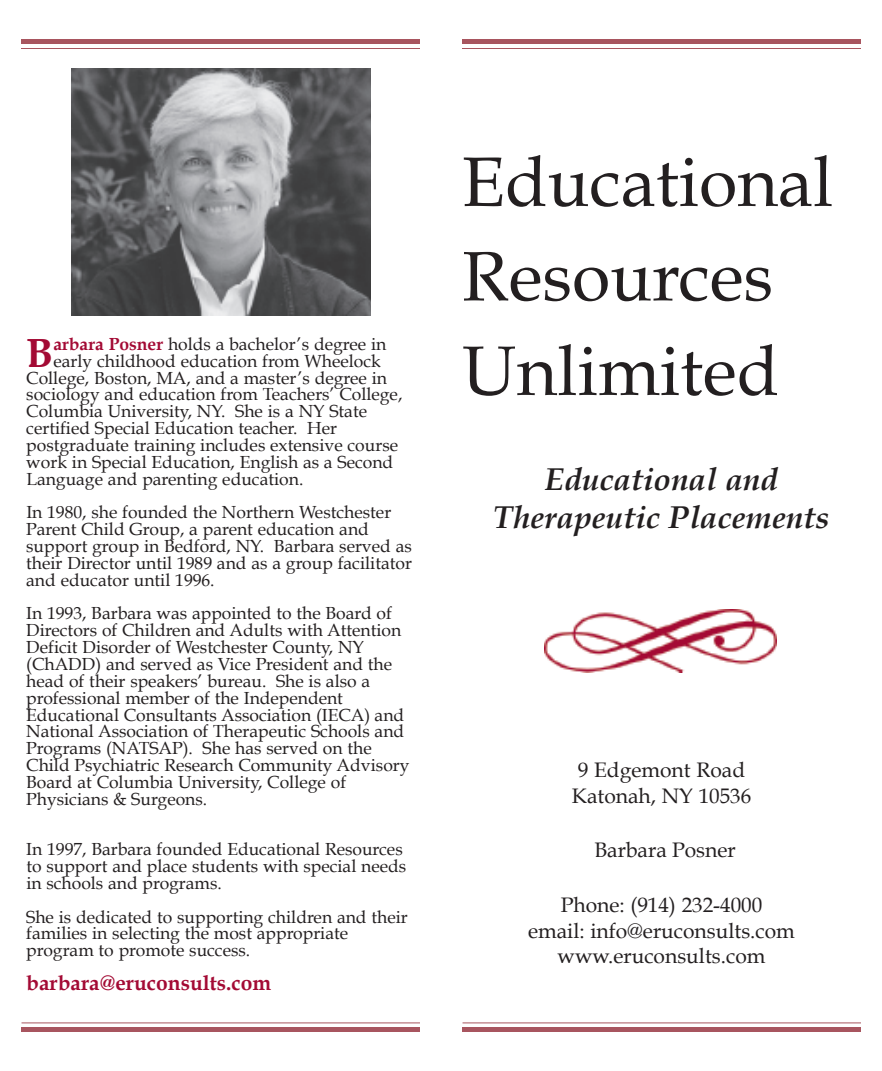
<style>
.page{position:relative;width:882px;height:1071px;background:#fff}
.page>*{position:absolute;margin:0;border:0;box-sizing:border-box;transform-origin:0 0}
.t1{font:70px/94.5px "Book Antiqua";color:#231f20}
.t2{font:700 40.6px "Book Antiqua";color:#a30a34}
.t3{font:italic 700 31.5px/38px "Book Antiqua";color:#231f20;text-align:center}
.t4{font:21px/25.4px "Book Antiqua";color:#231f20}
.t5{font:700 21px "Book Antiqua";color:#a30a34}
.t6{font:17.5px/16.8px "Book Antiqua";color:#231f20}
.s1{font-weight:700;color:#a30a34}
</style>
<div class="page">
<hr style="left:463px;top:1022px;width:398px;height:1px;background:#a8555f">
<hr style="left:463px;top:40px;width:398px;height:4px;background:#a8555f">
<hr style="left:463px;top:1027px;width:398px;height:4px;background:#a8555f">
<hr style="left:463px;top:48px;width:398px;height:1px;background:#a8555f">
<img style="left:544px;top:610px;width:233px;height:62px">
<hr style="left:16px;top:60px;width:403px;height:1px;background:#a8555f">
<hr style="left:16px;top:1022px;width:403px;height:1px;background:#a8555f">
<img style="left:72px;top:69px;width:299px;height:247px">
<hr style="left:22px;top:40px;width:398px;height:4px;background:#a8555f">
<hr style="left:22px;top:48px;width:398px;height:1px;background:#a8555f">
<hr style="left:22px;top:1022px;width:398px;height:1px;background:#a8555f">
<hr style="left:22px;top:1027px;width:398px;height:4px;background:#a8555f">
<p class="t2" style="left:26px;top:329px;width:29px">B</p>
<p class="t6" style="left:53px;top:336px;width:334px"><span class="s1">arbara Posner</span> holds a bachelor’s degree in</p>
<p class="t1" style="left:21px;top:324px;width:319px">Unlimited</p>
<p class="t6" style="left:53px;top:352px;width:329px">early childhood education from Wheelock</p>
<p class="t6" style="left:26px;top:369px;width:362px">College, Boston, MA, and a master’s degree in</p>
<p class="t6" style="left:26px;top:386px;width:378px">sociology and education from Teachers’ College,</p>
<p class="t6" style="left:26px;top:403px;width:342px">Columbia University, NY. She is a NY State</p>
<p class="t6" style="left:26px;top:420px;width:312px">certified Special Education teacher. Her</p>
<p class="t6" style="left:26px;top:437px;width:373px">postgraduate training includes extensive course</p>
<p class="t6" style="left:26px;top:453px;width:369px">work in Special Education, English as a Second</p>
<p class="t6" style="left:26px;top:470px;width:279px">Language and parenting education.</p>
<p class="t6" style="left:26px;top:504px;width:387px">In 1980, she founded the Northern Westchester Parent Child Group, a parent education and support group in Bedford, NY. Barbara served as their Director until 1989 and as a group facilitator and educator until 1996.</p>
<p class="t6" style="left:26px;top:605px;width:385px">In 1993, Barbara was appointed to the Board of Directors of Children and Adults with Attention Deficit Disorder of Westchester County, NY (ChADD) and served as Vice President and the head of their speakers’ bureau. She is also a professional member of the Independent Educational Consultants Association (IECA) and National Association of Therapeutic Schools and Programs (NATSAP). She has served on the Child Psychiatric Research Community Advisory Board at Columbia University, College of Physicians &amp; Surgeons.</p>
<p class="t6" style="left:26px;top:841px;width:382px">In 1997, Barbara founded Educational Resources to support and place students with special needs in schools and programs.</p>
<p class="t6" style="left:26px;top:908px;width:383px">She is dedicated to supporting children and their families in selecting the most appropriate program to promote success.</p>
<p class="t5" style="left:26px;top:971px;width:246px">barbara@eruconsults.com</p>
<p class="t3" style="left:53px;top:461px;width:337px">Educational and<br>Therapeutic Placements</p>
<p class="t4" style="left:131px;top:758px;width:181px">9 Edgemont Road<br>Katonah, NY 10536</p>
<p class="t4" style="left:153px;top:837px;width:143px">Barbara Posner</p>
<p class="t4" style="left:87px;top:918px;width:268px;text-align:center">email: info@eruconsults.com www.eruconsults.com</p>
<p class="t1" style="left:462px;top:135px;width:373px">Educational<br>Resources<br>Unlimited</p>
<p class="t3" style="left:494px;top:461px;width:337px">Educational and<br>Therapeutic Placements</p>
<p class="t4" style="left:572px;top:758px;width:181px">9 Edgemont Road<br>Katonah, NY 10536</p>
<p class="t4" style="left:594px;top:837px;width:143px">Barbara Posner</p>
<p class="t4" style="left:528px;top:893px;width:268px;text-align:center">Phone: (914) 232-4000<br>email: info@eruconsults.com www.eruconsults.com</p>
</div>
